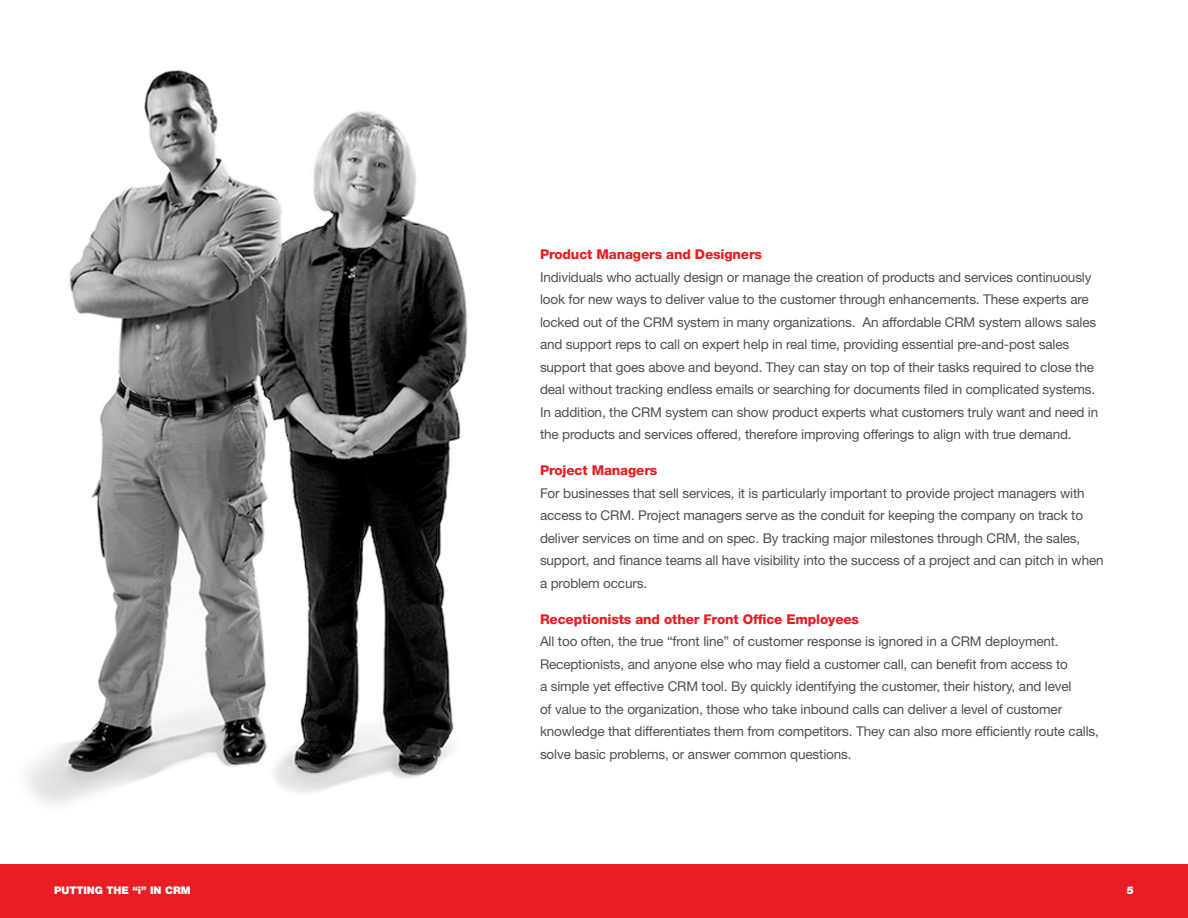
<style>
.page{position:relative;width:1188px;height:918px;background:#fff}
.page>*{position:absolute;margin:0;border:0;box-sizing:border-box;transform-origin:0 0}
.t1{font:13.5px/22.5px "Helvetica Neue LT Std";letter-spacing:-.01em;color:#4b5054}
.t2{font:800 13.5px "Helvetica Neue LT Std";letter-spacing:-.01em;color:#e81e24}
.t3{font:900 10.5px "Helvetica Neue LT Std";color:#fff}
</style>
<div class="page">
<div style="left:0;top:864px;width:1188px;height:54px;background:#e81e24"></div>
<img style="left:27px;top:70px;width:441px;height:734px">
<p class="t2" style="left:540px;top:246px;width:224px">Product Managers and Designers</p>
<p class="t1" style="left:540px;top:265px;width:560px">Individuals who actually design or manage the creation of products and services continuously look for new ways to deliver value to the customer through enhancements. These experts are locked out of the CRM system in many organizations. An affordable CRM system allows sales and support reps to call on expert help in real time, providing essential pre-and-post sales support that goes above and beyond. They can stay on top of their tasks required to close the deal without tracking endless emails or searching for documents filed in complicated systems.<br>In addition, the CRM system can show product experts what customers truly want and need in the products and services offered, therefore improving offerings to align with true demand.</p>
<p class="t2" style="left:540px;top:462px;width:119px">Project Managers</p>
<p class="t1" style="left:540px;top:481px;width:565px">For businesses that sell services, it is particularly important to provide project managers with access to CRM. Project managers serve as the conduit for keeping the company on track to deliver services on time and on spec. By tracking major milestones through CRM, the sales, support, and finance teams all have visibility into the success of a project and can pitch in when a problem occurs.</p>
<p class="t2" style="left:540px;top:611px;width:321px">Receptionists and other Front Office Employees</p>
<p class="t1" style="left:540px;top:630px;width:560px">All too often, the true “front line” of customer response is ignored in a CRM deployment.<br>Receptionists, and anyone else who may field a customer call, can benefit from access to<br>a simple yet effective CRM tool. By quickly identifying the customer, their history, and level<br>of value to the organization, those who take inbound calls can deliver a level of customer knowledge that differentiates them from competitors. They can also more efficiently route calls, solve basic problems, or answer common questions.</p>
<p class="t3" style="left:54px;top:884px;width:138px">PUTTING THE “i” IN CRM</p>
<p class="t3" style="left:1127px;top:884px;width:9px">5</p>
</div>
